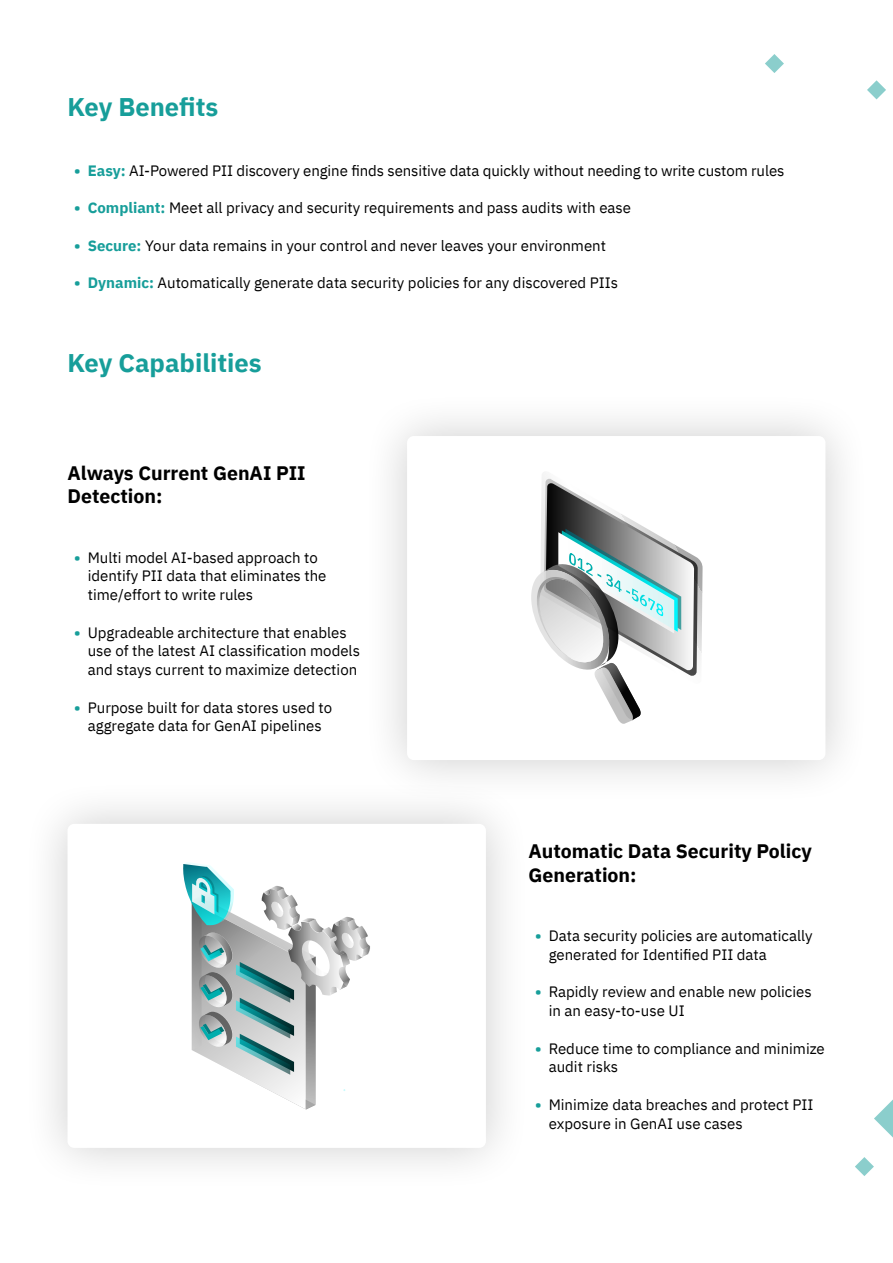
<style>
.page{position:relative;width:893px;height:1263px;background:#fff}
.page>*{position:absolute;margin:0;border:0;box-sizing:border-box;transform-origin:0 0}
.t1{font:700 25.5px "IBM Plex Sans";color:#179e9a}
.t2{font:700 19.5px/23.4px "IBM Plex Sans";color:#000}
.t3{font:15px/18.8px "IBM Plex Sans";color:#000}
.s1{font-weight:700;color:#179e9a}
</style>
<div class="page">
<div style="left:362px;top:391px;width:508px;height:414px;background:#000;opacity:.2"></div>
<div style="left:407px;top:436px;width:418px;height:324px;background:#fff;border-radius:7px"></div>
<svg style="left:874px;top:1099px;width:19px;height:38px"></svg>
<svg style="left:855px;top:1157px;width:19px;height:19px"></svg>
<svg style="left:867px;top:80px;width:19px;height:19px"></svg>
<svg style="left:765px;top:54px;width:19px;height:19px"></svg>
<svg style="left:531px;top:474px;width:172px;height:250px"></svg>
<div style="left:22px;top:779px;width:509px;height:414px;background:#000;opacity:.2"></div>
<div style="left:68px;top:824px;width:418px;height:324px;background:#fff;border-radius:7px"></div>
<svg style="left:183px;top:862px;width:187px;height:247px"></svg>
<h1 class="t1" style="left:68px;top:87px;width:152px">Key Benefits</h1>
<p class="t3" style="left:74px;top:160px;width:712px"><span class="s1">• Easy:</span> AI-Powered PII discovery engine finds sensitive data quickly without needing to write custom rules</p>
<p class="t3" style="left:74px;top:197px;width:558px"><span class="s1">• Compliant:</span> Meet all privacy and security requirements and pass audits with ease</p>
<p class="t3" style="left:74px;top:235px;width:533px"><span class="s1">• Secure:</span> Your data remains in your control and never leaves your environment</p>
<p class="t3" style="left:74px;top:272px;width:545px"><span class="s1">• Dynamic:</span> Automatically generate data security policies for any discovered PIIs</p>
<h1 class="t1" style="left:68px;top:343px;width:196px">Key Capabilities</h1>
<h2 class="t2" style="left:68px;top:460px;width:240px">Always Current GenAI PII<br>Detection:</h2>
<p class="t3" style="left:88px;top:547px;width:240px;text-indent:-14px"><span class="s1">•</span> Multi model AI-based approach to identify PII data that eliminates the time/effort to write rules</p>
<p class="t3" style="left:88px;top:622px;width:274px;text-indent:-14px"><span class="s1">•</span> Upgradeable architecture that enables use of the latest AI classification models and stays current to maximize detection</p>
<p class="t3" style="left:74px;top:697px;width:259px;text-align:center"><span class="s1">•</span> Purpose built for data stores used to aggregate data for GenAI pipelines</p>
<h2 class="t2" style="left:528px;top:838px;width:285px">Automatic Data Security Policy<br>Generation:</h2>
<p class="t3" style="left:549px;top:925px;width:265px;text-indent:-14px"><span class="s1">•</span> Data security policies are automatically generated for Identified PII data</p>
<p class="t3" style="left:549px;top:981px;width:265px;text-indent:-14px"><span class="s1">•</span> Rapidly review and enable new policies in an easy-to-use UI</p>
<p class="t3" style="left:549px;top:1037px;width:278px;text-indent:-14px"><span class="s1">•</span> Reduce time to compliance and minimize audit risks</p>
<p class="t3" style="left:549px;top:1094px;width:266px;text-indent:-14px"><span class="s1">•</span> Minimize data breaches and protect PII exposure in GenAI use cases</p>
</div>
